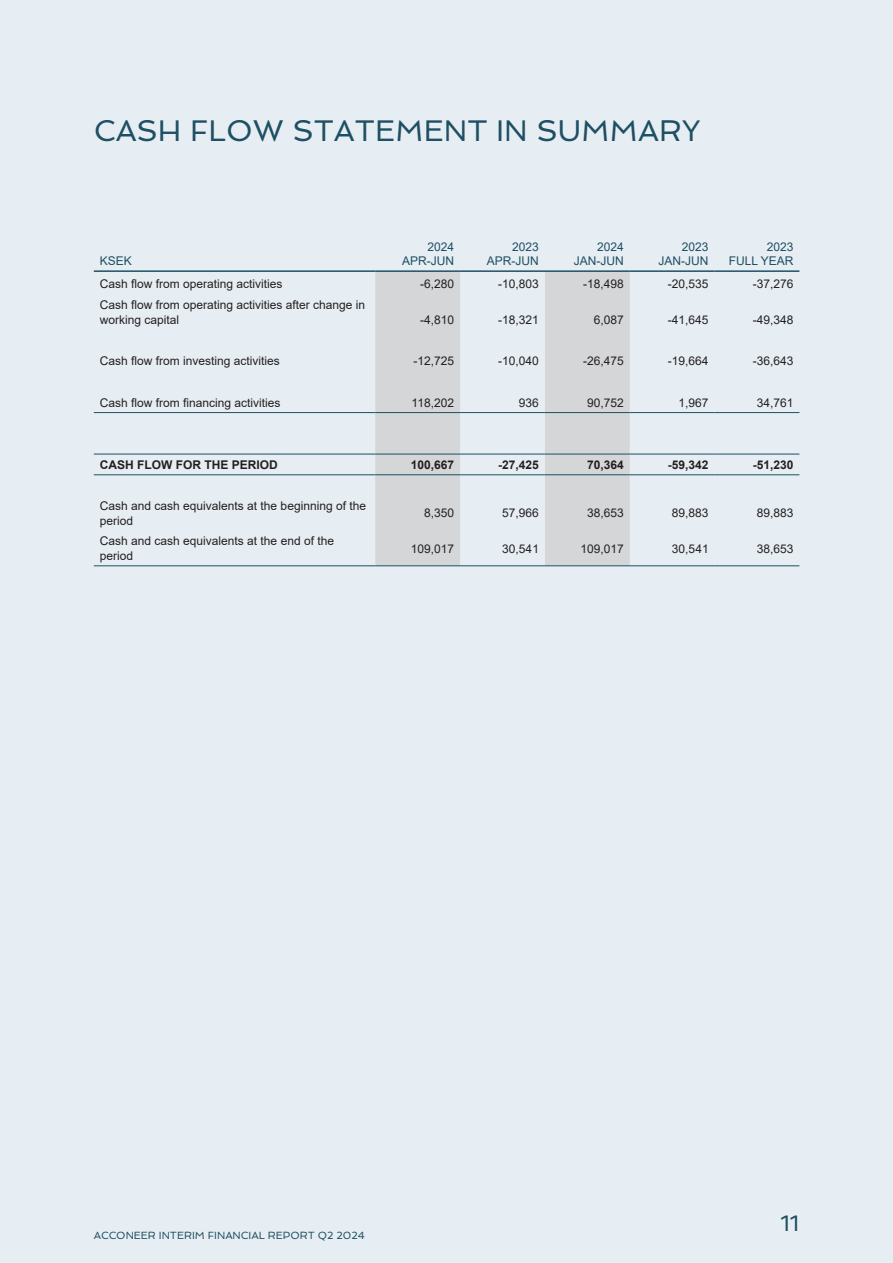
<style>
.page{position:relative;width:893px;height:1263px;background:#e7eef3}
.page>*{position:absolute;margin:0;border:0;box-sizing:border-box;transform-origin:0 0}
.t1{font:30px "Spinnaker";color:#1e4f63}
.t2{font:22.5px "Spinnaker";color:#1e4f63}
.t3{font:12px/14.4px "Arial";color:#231f20}
.t4{font:12px/14.4px "Arial";color:#1e4f63;text-align:right}
.t5{font:700 12px "Arial";color:#231f20}
.t6{font:10.5px "Spinnaker";color:#1e4f63}
</style>
<div class="page">
<svg style="left:375px;top:272px;width:255px;height:293px;fill:#d5d6d8"></svg>
<hr style="left:94px;top:270px;width:281px;height:2px;background:#1e4f63">
<hr style="left:94px;top:454px;width:281px;height:1px;background:#1e4f63">
<hr style="left:94px;top:474px;width:281px;height:1px;background:#1e4f63">
<hr style="left:94px;top:565px;width:281px;height:1px;background:#1e4f63">
<hr style="left:375px;top:565px;width:85px;height:1px;background:#1e4f63">
<hr style="left:460px;top:565px;width:85px;height:1px;background:#1e4f63">
<hr style="left:545px;top:565px;width:85px;height:1px;background:#1e4f63">
<hr style="left:630px;top:565px;width:85px;height:1px;background:#1e4f63">
<hr style="left:715px;top:565px;width:84px;height:1px;background:#1e4f63">
<hr style="left:94px;top:412px;width:281px;height:1px;background:#1e4f63">
<hr style="left:375px;top:270px;width:85px;height:2px;background:#1e4f63">
<hr style="left:460px;top:270px;width:85px;height:2px;background:#1e4f63">
<hr style="left:545px;top:270px;width:85px;height:2px;background:#1e4f63">
<hr style="left:630px;top:270px;width:85px;height:2px;background:#1e4f63">
<hr style="left:715px;top:270px;width:84px;height:2px;background:#1e4f63">
<hr style="left:375px;top:412px;width:85px;height:1px;background:#1e4f63">
<hr style="left:460px;top:412px;width:85px;height:1px;background:#1e4f63">
<hr style="left:545px;top:412px;width:85px;height:1px;background:#1e4f63">
<hr style="left:630px;top:412px;width:85px;height:1px;background:#1e4f63">
<hr style="left:715px;top:412px;width:84px;height:1px;background:#1e4f63">
<hr style="left:375px;top:454px;width:85px;height:1px;background:#1e4f63">
<hr style="left:460px;top:454px;width:85px;height:1px;background:#1e4f63">
<hr style="left:545px;top:454px;width:85px;height:1px;background:#1e4f63">
<hr style="left:630px;top:454px;width:85px;height:1px;background:#1e4f63">
<hr style="left:715px;top:454px;width:84px;height:1px;background:#1e4f63">
<hr style="left:375px;top:474px;width:85px;height:1px;background:#1e4f63">
<hr style="left:460px;top:474px;width:85px;height:1px;background:#1e4f63">
<hr style="left:545px;top:474px;width:85px;height:1px;background:#1e4f63">
<hr style="left:630px;top:474px;width:85px;height:1px;background:#1e4f63">
<hr style="left:715px;top:474px;width:84px;height:1px;background:#1e4f63">
<h1 class="t1" style="left:94px;top:113px;width:608px">CASH FLOW STATEMENT IN SUMMARY</h1>
<p class="t4" style="left:100px;top:254px;width:34px">KSEK</p>
<p class="t4" style="left:402px;top:239px;width:53px">2024<br>APR-JUN</p>
<p class="t4" style="left:487px;top:239px;width:53px">2023<br>APR-JUN</p>
<p class="t4" style="left:574px;top:239px;width:51px">2024<br>JAN-JUN</p>
<p class="t4" style="left:659px;top:239px;width:51px">2023<br>JAN-JUN</p>
<p class="t4" style="left:729px;top:239px;width:66px">2023<br>FULL YEAR</p>
<p class="t3" style="left:100px;top:277px;width:184px">Cash flow from operating activities</p>
<p class="t3" style="left:420px;top:277px;width:36px">-6,280</p>
<p class="t3" style="left:498px;top:277px;width:42px">-10,803</p>
<p class="t3" style="left:583px;top:277px;width:42px">-18,498</p>
<p class="t3" style="left:668px;top:277px;width:42px">-20,535</p>
<p class="t3" style="left:753px;top:277px;width:42px">-37,276</p>
<p class="t3" style="left:100px;top:298px;width:267px">Cash flow from operating activities after change in working capital</p>
<p class="t3" style="left:420px;top:312px;width:36px">-4,810</p>
<p class="t3" style="left:498px;top:312px;width:42px">-18,321</p>
<p class="t3" style="left:594px;top:312px;width:32px">6,087</p>
<p class="t3" style="left:668px;top:312px;width:42px">-41,645</p>
<p class="t3" style="left:753px;top:312px;width:42px">-49,348</p>
<p class="t3" style="left:100px;top:354px;width:182px">Cash flow from investing activities</p>
<p class="t3" style="left:413px;top:354px;width:42px">-12,725</p>
<p class="t3" style="left:498px;top:354px;width:42px">-10,040</p>
<p class="t3" style="left:583px;top:354px;width:42px">-26,475</p>
<p class="t3" style="left:668px;top:354px;width:42px">-19,664</p>
<p class="t3" style="left:753px;top:354px;width:42px">-36,643</p>
<p class="t3" style="left:100px;top:395px;width:182px">Cash flow from financing activities</p>
<p class="t3" style="left:412px;top:395px;width:44px">118,202</p>
<p class="t3" style="left:519px;top:395px;width:22px">936</p>
<p class="t3" style="left:587px;top:395px;width:38px">90,752</p>
<p class="t3" style="left:679px;top:395px;width:32px">1,967</p>
<p class="t3" style="left:757px;top:395px;width:38px">34,761</p>
<p class="t5" style="left:100px;top:456px;width:180px">CASH FLOW FOR THE PERIOD</p>
<p class="t5" style="left:411px;top:456px;width:45px">100,667</p>
<p class="t5" style="left:498px;top:456px;width:42px">-27,425</p>
<p class="t5" style="left:587px;top:456px;width:38px">70,364</p>
<p class="t5" style="left:668px;top:456px;width:42px">-59,342</p>
<p class="t5" style="left:753px;top:456px;width:42px">-51,230</p>
<p class="t3" style="left:100px;top:499px;width:268px">Cash and cash equivalents at the beginning of the period</p>
<p class="t3" style="left:424px;top:506px;width:32px">8,350</p>
<p class="t3" style="left:502px;top:506px;width:38px">57,966</p>
<p class="t3" style="left:587px;top:506px;width:38px">38,653</p>
<p class="t3" style="left:672px;top:506px;width:38px">89,883</p>
<p class="t3" style="left:757px;top:506px;width:38px">89,883</p>
<p class="t3" style="left:100px;top:534px;width:236px">Cash and cash equivalents at the end of the period</p>
<p class="t3" style="left:411px;top:541px;width:45px">109,017</p>
<p class="t3" style="left:502px;top:541px;width:38px">30,541</p>
<p class="t3" style="left:580px;top:541px;width:45px">109,017</p>
<p class="t3" style="left:672px;top:541px;width:38px">30,541</p>
<p class="t3" style="left:757px;top:541px;width:38px">38,653</p>
<p class="t6" style="left:94px;top:1229px;width:273px">ACCONEER INTERIM FINANCIAL REPORT Q2 2024</p>
<h2 class="t2" style="left:780px;top:1209px;width:20px">11</h2>
</div>
